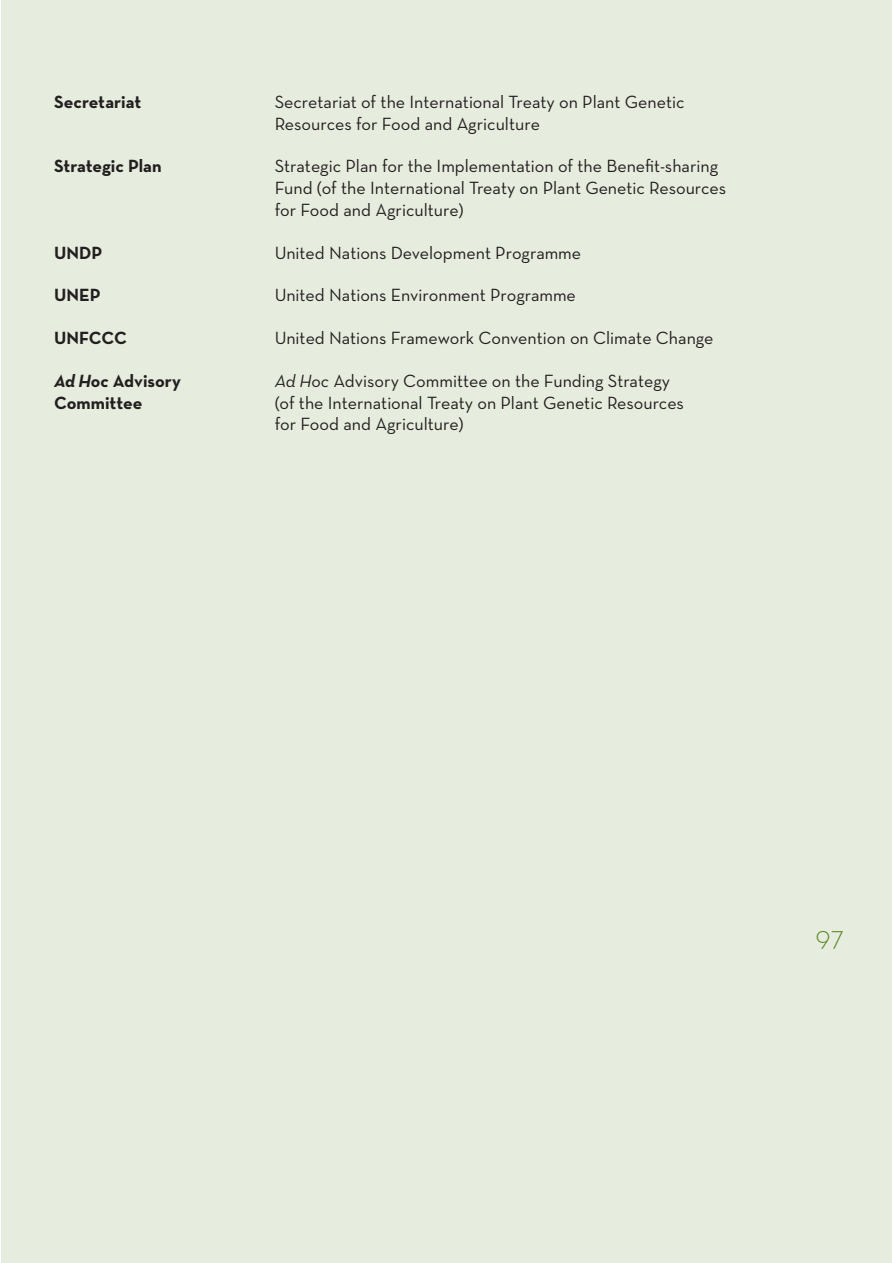
<style>
.page{position:relative;width:892px;height:1263px;background:#fff}
.page>*{position:absolute;margin:0;border:0;box-sizing:border-box;transform-origin:0 0}
.t1{font:300 30px "Neutra Text";color:#5c8727}
.t2{font:18px/21.6px "Neutra Text";color:#231f20}
.t3{font:700 18px "Neutra Text";color:#231f20}
.s1{font-style:italic}
</style>
<div class="page">
<div style="left:1px;top:0;width:890px;height:1263px;background:#e7edde"></div>
<p class="t3" style="left:54px;top:95px;width:89px">Secretariat</p>
<p class="t2" style="left:275px;top:93px;width:411px">Secretariat of the International Treaty on Plant Genetic<br>Resources for Food and Agriculture</p>
<p class="t3" style="left:54px;top:159px;width:109px">Strategic Plan</p>
<p class="t2" style="left:275px;top:157px;width:453px">Strategic Plan for the Implementation of the Benefit-sharing<br>Fund (of the International Treaty on Plant Genetic Resources for Food and Agriculture)</p>
<p class="t3" style="left:54px;top:245px;width:50px">UNDP</p>
<p class="t2" style="left:275px;top:243px;width:308px">United Nations Development Programme</p>
<p class="t3" style="left:54px;top:288px;width:48px">UNEP</p>
<p class="t2" style="left:275px;top:286px;width:302px">United Nations Environment Programme</p>
<p class="t3" style="left:54px;top:331px;width:75px">UNFCCC</p>
<p class="t2" style="left:275px;top:329px;width:440px">United Nations Framework Convention on Climate Change</p>
<p class="t3" style="left:54px;top:374px;width:128px"><span class="s1">Ad Hoc</span> Advisory</p>
<p class="t2" style="left:275px;top:372px;width:397px"><span class="s1">Ad Hoc</span> Advisory Committee on the Funding Strategy</p>
<p class="t3" style="left:54px;top:396px;width:90px">Committee</p>
<p class="t2" style="left:275px;top:393px;width:411px">(of the International Treaty on Plant Genetic Resources for Food and Agriculture)</p>
<h1 class="t1" style="left:815px;top:924px;width:30px">97</h1>
</div>
